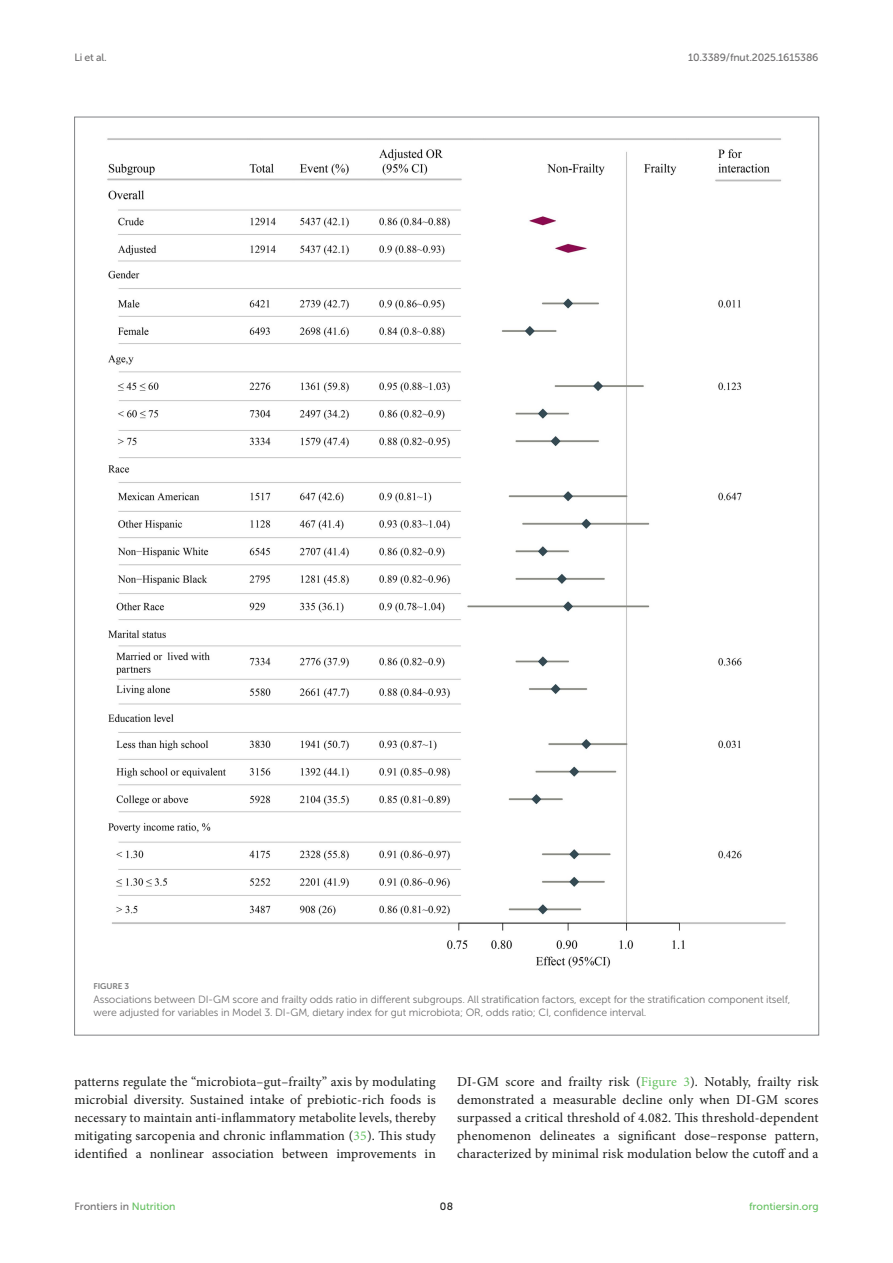
<style>
.page{position:relative;width:893px;height:1263px;background:#fff}
.page>*{position:absolute;margin:0;border:0;box-sizing:border-box;transform-origin:0 0}
.TEXT{font:13.5px/18px "Minion Pro";letter-spacing:.01em;color:#1b1c1b;text-align:justify}
.FIG_LEG{font:10.5px/13.5px "Museo Sans 300";letter-spacing:-.01em;color:#706f70}
.t1{font:10.5px "Museo Sans 500";letter-spacing:-.015em;color:#706f70}
.t2{font:10.5px "Museo Sans 500";color:#65c161}
.t3{font:10.5px "Museo Sans 500";color:#1b1c1b}
.FIG_HD{font:8.25px "Museo Sans 700";letter-spacing:-.01em;color:#7e7f7f}
.s1{color:#65c161}
</style>
<div class="page">
<img style="left:107px;top:138px;width:679px;height:830px">
<p class="t1" style="left:74px;top:51px;width:34px">Li et al.</p>
<p class="t1" style="left:688px;top:51px;width:132px">10.3389/fnut.2025.1615386</p>
<p class="FIG_HD" style="left:94px;top:982px;width:37px">FIGURE 3</p>
<p class="FIG_LEG" style="left:94px;top:992px;width:698px">Associations between DI-GM score and frailty odds ratio in different subgroups. All stratification factors, except for the stratification component itself, were adjusted for variables in Model 3. DI-GM, dietary index for gut microbiota; OR, odds ratio; CI, confidence interval.</p>
<p class="TEXT" style="left:74px;top:1073px;width:363px">patterns regulate the “microbiota–gut–frailty” axis by modulating microbial diversity. Sustained intake of prebiotic-rich foods is necessary to maintain anti-inflammatory metabolite levels, thereby mitigating sarcopenia and chronic inflammation (<span class="s1">35</span>). This study identified a nonlinear association between improvements in</p>
<p class="TEXT" style="left:457px;top:1073px;width:363px">DI-GM score and frailty risk (<span class="s1">Figure 3</span>). Notably, frailty risk demonstrated a measurable decline only when DI-GM scores surpassed a critical threshold of 4.082. This threshold-dependent phenomenon delineates a significant dose–response pattern, characterized by minimal risk modulation below the cutoff and a</p>
<p class="t1" style="left:74px;top:1200px;width:103px">Frontiers in <span class="s1">Nutrition</span></p>
<p class="t3" style="left:440px;top:1200px;width:15px">08</p>
<p class="t2" style="left:749px;top:1200px;width:71px">frontiersin.org</p>
</div>
